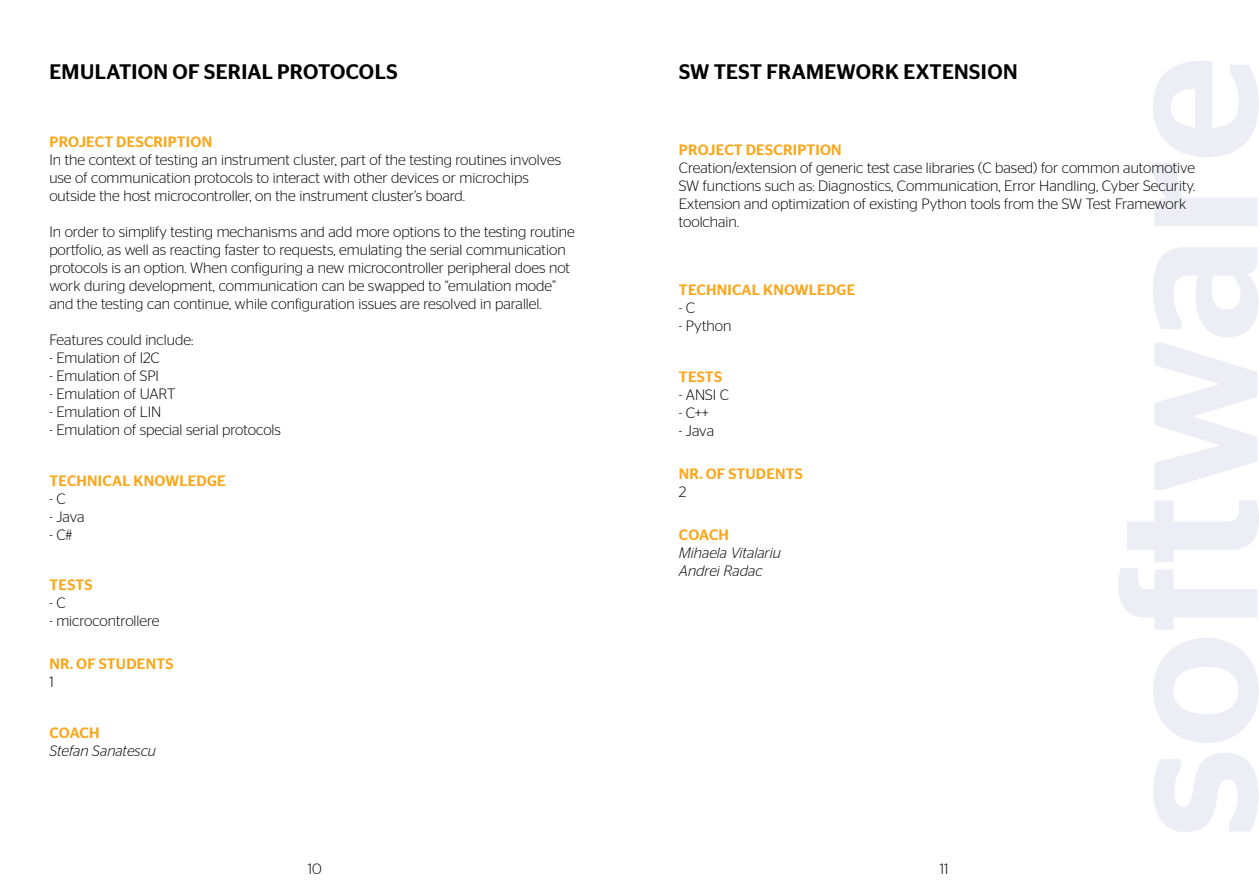
<style>
.page{position:relative;width:1259px;height:893px;background:#fff}
.page>*{position:absolute;margin:0;border:0;box-sizing:border-box;transform-origin:0 0}
.t1{font:500 21px "Continental Stag Sans";letter-spacing:.01em;color:#000}
.t2{font:300 15px/18px "Continental Stag Sans";color:#000}
.t3{font:500 15px "Continental Stag Sans";letter-spacing:.02em;color:#faa61a}
.t4{font:italic 300 15px/18px "Continental Stag Sans";color:#000}
</style>
<div class="page">
<svg style="left:1153px;top:753px;width:105px;height:79px"></svg>
<svg style="left:1153px;top:638px;width:105px;height:105px"></svg>
<svg style="left:1118px;top:568px;width:139px;height:62px"></svg>
<svg style="left:1127px;top:500px;width:132px;height:62px"></svg>
<svg style="left:1155px;top:343px;width:102px;height:147px"></svg>
<svg style="left:1153px;top:247px;width:105px;height:90px"></svg>
<svg style="left:1154px;top:163px;width:103px;height:63px"></svg>
<svg style="left:1153px;top:61px;width:105px;height:96px"></svg>
<h1 class="t1" style="left:50px;top:59px;width:349px">EMULATION OF SERIAL PROTOCOLS</h1>
<p class="t3" style="left:49px;top:133px;width:164px">PROJECT DESCRIPTION</p>
<p class="t2" style="left:49px;top:151px;width:513px">In the context of testing an instrument cluster, part of the testing routines involves use of communication protocols to interact with other devices or microchips outside the host microcontroller, on the instrument cluster’s board.</p>
<p class="t2" style="left:49px;top:223px;width:527px">In order to simplify testing mechanisms and add more options to the testing routine portfolio, as well as reacting faster to requests, emulating the serial communication protocols is an option. When configuring a new microcontroller peripheral does not work during development, communication can be swapped to “emulation mode” and the testing can continue, while configuration issues are resolved in parallel.</p>
<p class="t2" style="left:49px;top:331px;width:145px">Features could include:</p>
<p class="t2" style="left:49px;top:349px;width:112px">- Emulation of I2C</p>
<p class="t2" style="left:49px;top:367px;width:111px">- Emulation of SPI</p>
<p class="t2" style="left:49px;top:385px;width:127px">- Emulation of UART</p>
<p class="t2" style="left:49px;top:403px;width:114px">- Emulation of LIN</p>
<p class="t2" style="left:49px;top:421px;width:233px">- Emulation of special serial protocols</p>
<p class="t3" style="left:49px;top:472px;width:178px">TECHNICAL KNOWLEDGE</p>
<p class="t2" style="left:49px;top:489px;width:18px">- C</p>
<p class="t2" style="left:49px;top:507px;width:37px">- Java</p>
<p class="t2" style="left:49px;top:525px;width:25px">- C#</p>
<p class="t3" style="left:49px;top:576px;width:45px">TESTS</p>
<p class="t2" style="left:49px;top:594px;width:18px">- C</p>
<p class="t2" style="left:49px;top:612px;width:112px">- microcontrollere</p>
<p class="t3" style="left:49px;top:655px;width:125px">NR. OF STUDENTS</p>
<p class="t2" style="left:49px;top:673px;width:6px">1</p>
<p class="t3" style="left:49px;top:724px;width:51px">COACH</p>
<p class="t4" style="left:49px;top:741px;width:108px">Stefan Sanatescu</p>
<h1 class="t1" style="left:679px;top:60px;width:340px">SW TEST FRAMEWORK EXTENSION</h1>
<p class="t3" style="left:679px;top:141px;width:164px">PROJECT DESCRIPTION</p>
<p class="t2" style="left:679px;top:158px;width:518px">Creation/extension of generic test case libraries (C based) for common automotive SW functions such as: Diagnostics, Communication, Error Handling, Cyber Security.<br>Extension and optimization of existing Python tools from the SW Test Framework toolchain.</p>
<p class="t3" style="left:679px;top:281px;width:178px">TECHNICAL KNOWLEDGE</p>
<p class="t2" style="left:679px;top:299px;width:18px">- C</p>
<p class="t2" style="left:679px;top:317px;width:54px">- Python</p>
<p class="t3" style="left:679px;top:368px;width:45px">TESTS</p>
<p class="t2" style="left:679px;top:385px;width:52px">- ANSI C</p>
<p class="t2" style="left:679px;top:403px;width:32px">- C++</p>
<p class="t2" style="left:679px;top:421px;width:37px">- Java</p>
<p class="t3" style="left:679px;top:465px;width:125px">NR. OF STUDENTS</p>
<p class="t2" style="left:679px;top:482px;width:9px">2</p>
<p class="t3" style="left:679px;top:526px;width:51px">COACH</p>
<p class="t4" style="left:679px;top:544px;width:103px">Mihaela Vitalariu<br>Andrei Radac</p>
<p class="t2" style="left:308px;top:860px;width:16px">10</p>
<p class="t2" style="left:940px;top:860px;width:10px">11</p>
</div>
